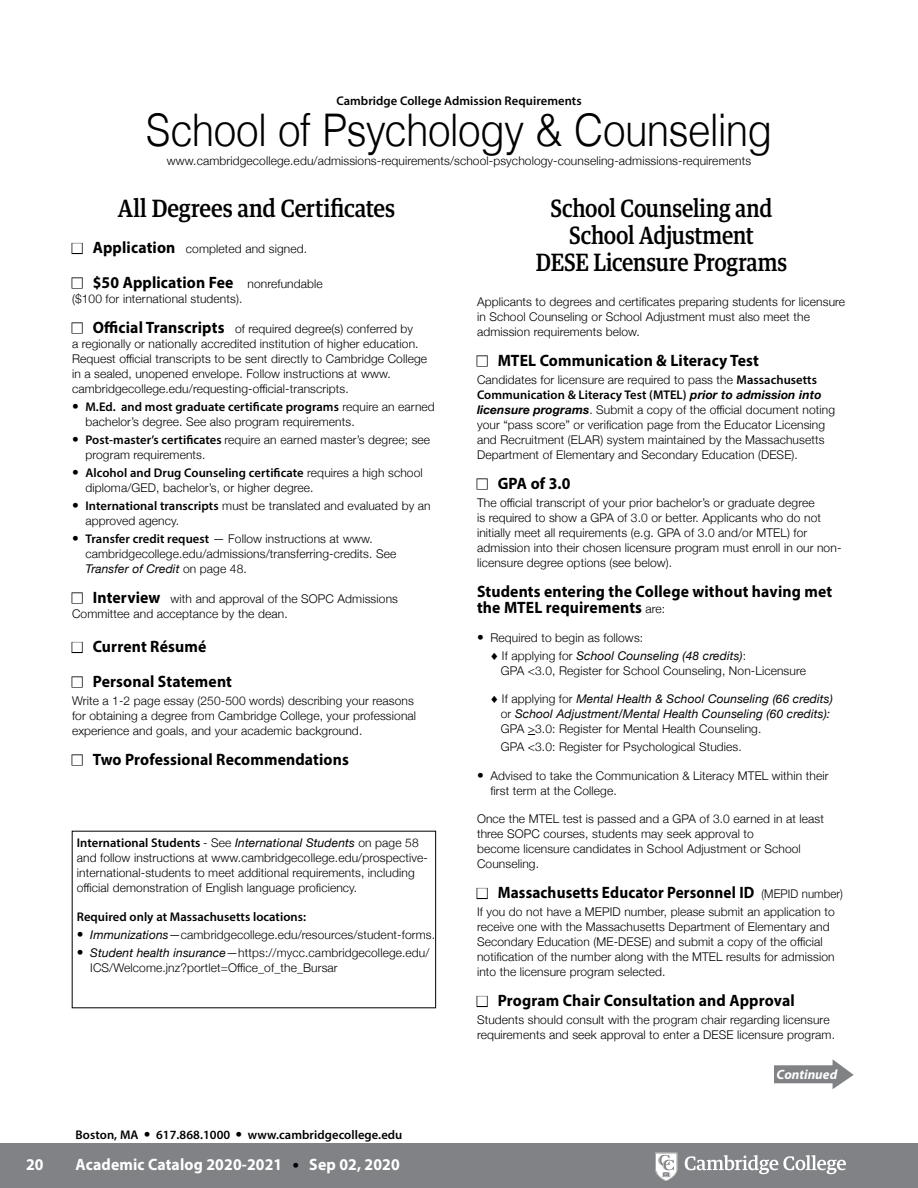
<style>
.page{position:relative;width:918px;height:1188px;background:#fff}
.page>*{position:absolute;margin:0;border:0;box-sizing:border-box;transform-origin:0 0}
.txt_h1-sans_ctr{font:300 45px "Helvetica";letter-spacing:-.015em;color:#000;scale:.9 1}
.cht_h2-egypt{font:500 24px/27px "Guardian Text Egyp";letter-spacing:-.005em;color:#000;text-align:center;scale:.87 1}
.cht_h2-egypt-2{font:500 24px "Guardian Text Egyp";letter-spacing:-.005em;color:#000;scale:.9 1}
.txt-9{font:700 16.5px/16.5px "Myriad Pro";letter-spacing:.01em;color:#000;scale:.95 1}
.txt-2{font:700 16.5px "Myriad Pro";letter-spacing:.01em;color:#000;scale:.95 1}
.txt-2-2{font:700 16.5px "Myriad Pro";letter-spacing:.01em;color:#000;scale:.92 1}
.t1{font:700 16.5px "Myriad Pro";letter-spacing:.01em;color:#fff;scale:.95 1}
.t2{font:italic 700 13.5px "Myriad Pro";color:#fff}
.bul-2{font:600 12.6px "Myriad Pro";letter-spacing:.005em;color:#000}
.txt-9-2{font:600 12.6px "Myriad Pro";letter-spacing:.005em;color:#000}
.txt-2-3{font:600 12.6px "Myriad Pro";letter-spacing:.005em;color:#000}
.txt-9-3{font:300 12px/15px "Helvetica Neue";letter-spacing:.01em;color:#000}
.txt-2-4{font:300 12px/15px "Helvetica Neue";letter-spacing:.01em;color:#000}
.bul-9{font:300 12px/15px "Helvetica Neue";letter-spacing:.01em;color:#000}
.bul-2-2{font:300 12px/15px "Helvetica Neue";letter-spacing:.01em;color:#000}
.bul-2-3{font:italic 12px/15px "Helvetica Neue";letter-spacing:.01em;color:#000}
.s1{font-family:"Myriad Pro";font-weight:700;font-size:16.5px}
.s2{font-family:"Helvetica Neue";font-weight:300;font-size:12px}
.s3{font-family:"Helvetica Neue";font-weight:300;font-size:13.5px}
.s4{font-size:13.5px}
.s5{font-family:"Myriad Pro";font-weight:600;font-size:12.6px}
.s6{font-weight:400;font-style:italic}
.s7{font-family:"Helvetica Neue";font-weight:700;font-style:italic;font-size:12px}
.s8{font-weight:700;font-style:italic}
.s9{font-weight:300;font-style:normal}
.s10{font-family:"Helvetica Neue";font-weight:400;font-style:italic;font-size:12px}
.s11{font-family:"Helvetica Neue";font-weight:300;font-size:13.5px;color:#000}
</style>
<div class="page">
<div style="left:0;top:1143px;width:918px;height:45px;background:#808285"></div>
<svg style="left:655px;top:1153px;width:191px;height:28px"></svg>
<div style="left:72px;top:243px;width:11px;height:11px;border:2px solid #000"></div>
<div style="left:72px;top:642px;width:11px;height:11px;border:2px solid #000"></div>
<div style="left:477px;top:888px;width:11px;height:11px;border:2px solid #000"></div>
<div style="left:477px;top:996px;width:11px;height:11px;border:2px solid #000"></div>
<svg style="left:774px;top:1059px;width:80px;height:30px"></svg>
<svg style="left:72px;top:244px;width:10px;height:9px"></svg>
<svg style="left:72px;top:278px;width:10px;height:10px"></svg>
<svg style="left:72px;top:323px;width:10px;height:10px"></svg>
<svg style="left:72px;top:593px;width:10px;height:10px"></svg>
<svg style="left:72px;top:643px;width:10px;height:9px"></svg>
<svg style="left:72px;top:677px;width:10px;height:10px"></svg>
<svg style="left:72px;top:755px;width:10px;height:10px"></svg>
<svg style="left:477px;top:356px;width:10px;height:10px"></svg>
<svg style="left:477px;top:479px;width:10px;height:10px"></svg>
<svg style="left:477px;top:889px;width:10px;height:9px"></svg>
<svg style="left:477px;top:997px;width:10px;height:9px"></svg>
<p class="txt-9-2" style="left:336px;top:93px;width:247px">Cambridge College Admission Requirements</p>
<p class="txt_h1-sans_ctr" style="left:146px;top:91px;width:697px">School of Psychology &amp; Counseling</p>
<p class="txt-2-4" style="left:167px;top:153px;width:586px">www.cambridgecollege.edu/admissions-requirements/school-psychology-counseling-admissions-requirements</p>
<p class="cht_h2-egypt-2" style="left:118px;top:189px;width:310px">All Degrees and Certificates</p>
<p class="txt-2-4" style="left:93px;top:241px;width:216px"><span class="s1">Application</span> completed and signed.</p>
<p class="txt-9" style="left:93px;top:273px;width:244px">$50 Application Fee <span class="s2">nonrefundable</span></p>
<p class="txt-9-3" style="left:72px;top:290px;width:172px">($100 for international students).</p>
<p class="txt-2-4" style="left:72px;top:320px;width:357px;text-indent:21px"><span class="s1">Official Transcripts</span> of required degree(s) conferred by<br>a regionally or nationally accredited institution of higher education.<br>Request official transcripts to be sent directly to Cambridge College in a sealed, unopened envelope. Follow instructions at www. cambridgecollege.edu/requesting-official-transcripts.</p>
<p class="bul-2" style="left:72px;top:399px;width:364px"><span class="s3">•</span> M.Ed. and most graduate certificate programs <span class="s2">require an earned</span></p>
<p class="bul-2-2" style="left:86px;top:413px;width:271px">bachelor’s degree. See also program requirements.</p>
<p class="bul-2-2" style="left:86px;top:431px;width:346px;text-indent:-14px"><span class="s4">•</span> <span class="s5">Post-master’s certificates</span> require an earned master’s degree; see program requirements.</p>
<p class="bul-2" style="left:72px;top:465px;width:352px"><span class="s3">•</span> Alcohol and Drug Counseling certificate <span class="s2">requires a high school</span></p>
<p class="bul-2-2" style="left:86px;top:479px;width:230px">diploma/GED, bachelor’s, or higher degree.</p>
<p class="bul-2-2" style="left:86px;top:497px;width:347px;text-indent:-14px"><span class="s4">•</span> <span class="s5">International transcripts</span> must be translated and evaluated by an approved agency.</p>
<p class="bul-9" style="left:86px;top:530px;width:312px;text-indent:-14px"><span class="s4">•</span> <span class="s5">Transfer credit request</span> — Follow instructions at www. cambridgecollege.edu/admissions/transferring-credits. See<br><span class="s6">Transfer of Credit</span> on page 48.</p>
<p class="txt-2-4" style="left:72px;top:590px;width:328px;text-indent:21px"><span class="s1">Interview</span> with and approval of the SOPC Admissions<br>Committee and acceptance by the dean.</p>
<p class="txt-2" style="left:93px;top:636px;width:121px">Current Résumé</p>
<p class="txt-2" style="left:93px;top:670px;width:148px">Personal Statement</p>
<p class="txt-9-3" style="left:72px;top:692px;width:346px">Write a 1-2 page essay (250-500 words) describing your reasons for obtaining a degree from Cambridge College, your professional experience and goals, and your academic background.</p>
<p class="txt-9" style="left:93px;top:750px;width:271px">Two Professional Recommendations</p>
<p class="cht_h2-egypt" style="left:551px;top:193px;width:257px">School Counseling and<br>School Adjustment</p>
<p class="cht_h2-egypt" style="left:536px;top:247px;width:290px">DESE Licensure Programs</p>
<p class="txt-9-3" style="left:477px;top:293px;width:370px">Applicants to degrees and certificates preparing students for licensure in School Counseling or School Adjustment must also meet the admission requirements below.</p>
<p class="txt-2" style="left:498px;top:349px;width:276px">MTEL Communication &amp; Literacy Test</p>
<p class="txt-9-3" style="left:477px;top:371px;width:342px">Candidates for licensure are required to pass the <span class="s5">Massachusetts</span></p>
<p class="txt-9-2" style="left:477px;top:387px;width:346px">Communication &amp; Literacy Test (MTEL) <span class="s7">prior to admission into</span></p>
<p class="txt-9-3" style="left:477px;top:401px;width:360px"><span class="s8">licensure programs</span>. Submit a copy of the official document noting your “pass score” or verification page from the Educator Licensing and Recruitment (ELAR) system maintained by the Massachusetts Department of Elementary and Secondary Education (DESE).</p>
<p class="txt-2" style="left:498px;top:472px;width:78px">GPA of 3.0</p>
<p class="txt-9-3" style="left:477px;top:494px;width:366px">The official transcript of your prior bachelor’s or graduate degree<br>is required to show a GPA of 3.0 or better. Applicants who do not initially meet all requirements (e.g. GPA of 3.0 and/or MTEL) for admission into their chosen licensure program must enroll in our non&shy;licensure degree options (see below).</p>
<p class="txt-9" style="left:477px;top:582px;width:375px">Students entering the College without having met the MTEL requirements <span class="s2">are:</span></p>
<p class="bul-2-2" style="left:477px;top:629px;width:168px"><span class="s4">•</span> Required to begin as follows:</p>
<p class="bul-9" style="left:501px;top:647px;width:307px;text-indent:-10px">♦ If applying for <span class="s6">School Counseling (48 credits)</span>:<br>GPA &lt;3.0, Register for School Counseling, Non-Licensure</p>
<p class="bul-2-3" style="left:501px;top:692px;width:334px;text-indent:-10px">♦ <span class="s9">If applying for</span> Mental Health &amp; School Counseling (66 credits) <span class="s9">or</span> School Adjustment/Mental Health Counseling (60 credits):<br><span class="s9">GPA &gt;3.0: Register for Mental Health Counseling.</span></p>
<p class="bul-9" style="left:501px;top:739px;width:243px">GPA &lt;3.0: Register for Psychological Studies.</p>
<p class="bul-9" style="left:490px;top:767px;width:340px;text-indent:-14px"><span class="s4">•</span> Advised to take the Communication &amp; Literacy MTEL within their first term at the College.</p>
<p class="txt-9-3" style="left:477px;top:811px;width:349px">Once the MTEL test is passed and a GPA of 3.0 earned in at least three SOPC courses, students may seek approval to<br>become licensure candidates in School Adjustment or School Counseling.</p>
<p class="txt-2-2" style="left:498px;top:882px;width:377px">Massachusetts Educator Personnel ID <span class="s2">(MEPID number)</span></p>
<p class="txt-9-3" style="left:477px;top:904px;width:359px">If you do not have a MEPID number, please submit an application to receive one with the Massachusetts Department of Elementary and Secondary Education (ME-DESE) and submit a copy of the official notification of the number along with the MTEL results for admission into the licensure program selected.</p>
<p class="txt-2" style="left:498px;top:990px;width:314px">Program Chair Consultation and Approval</p>
<p class="txt-9-3" style="left:477px;top:1012px;width:360px">Students should consult with the program chair regarding licensure requirements and seek approval to enter a DESE licensure program.</p>
<p class="t2" style="left:777px;top:1066px;width:62px">Continued</p>
<p class="txt-9-2" style="left:77px;top:835px;width:343px">International Students <span class="s2">- See</span> <span class="s10">International Students</span> <span class="s2">on page 58</span></p>
<p class="txt-9-3" style="left:77px;top:850px;width:353px">and follow instructions at www.cambridgecollege.edu/prospective&shy;international-students to meet additional requirements, including official demonstration of English language proficiency.</p>
<p class="txt-2-3" style="left:77px;top:909px;width:231px">Required only at Massachusetts locations:</p>
<p class="bul-2-2" style="left:77px;top:926px;width:360px"><span class="s4">•</span> <span class="s6">Immunizations</span>—cambridgecollege.edu/resources/student-forms.</p>
<p class="bul-9" style="left:90px;top:944px;width:341px;text-indent:-14px"><span class="s4">•</span> <span class="s6">Student health insurance</span>—https://mycc.cambridgecollege.edu/<br>ICS/Welcome.jnz?portlet=Office_of_the_Bursar</p>
<p class="bul-2" style="left:76px;top:1127px;width:328px">Boston, MA <span class="s3">•</span> 617.868.1000 <span class="s3">•</span> www.cambridgecollege.edu</p>
<h3 class="t1" style="left:26px;top:1154px;width:20px">20</h3>
<h3 class="t1" style="left:76px;top:1154px;width:343px">Academic Catalog 2020-2021 <span class="s11">•</span> Sep 02, 2020</h3>
</div>
